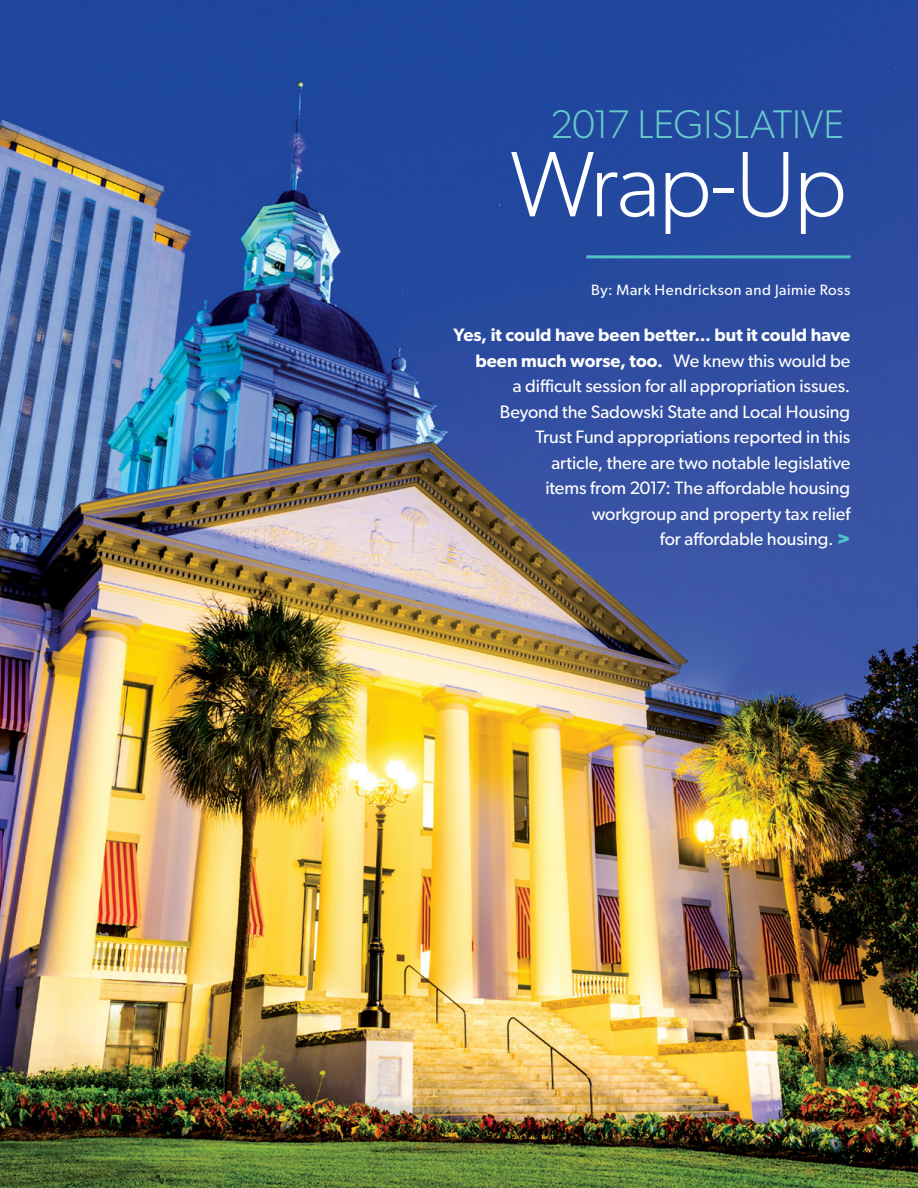
<style>
.page{position:relative;width:918px;height:1188px;background:#fff}
.page>*{position:absolute;margin:0;border:0;box-sizing:border-box;transform-origin:0 0}
.t1{font:300 93.15px "Gibson";letter-spacing:-.025em;color:#fff}
.t2{font:300 40.05px "Gibson";letter-spacing:-.005em;color:#67c8c9}
.t3{font:18px/25.5px "Gibson";letter-spacing:-.005em;color:#fff;text-align:right}
.t4{font:15px "Gibson";letter-spacing:.035em;color:#fff}
.s1{font-weight:600}
.s2{font-weight:700;color:#4dc3c4}
</style>
<div class="page">
<img style="left:0;top:0;width:918px;height:1188px">
<hr style="left:586px;top:255px;width:264px;height:3px;background:#4dc3c4">
<h2 class="t2" style="left:550px;top:100px;width:295px">2017 LEGISLATIVE</h2>
<h1 class="t1" style="left:510px;top:128px;width:338px">Wrap-Up</h1>
<p class="t4" style="left:591px;top:281px;width:260px">By: Mark Hendrickson and Jaimie Ross</p>
<p class="t3" style="left:454px;top:322px;width:398px"><span class="s1">Yes, it could have been better... but it could have been much worse, too.</span> We knew this would be<br>a difficult session for all appropriation issues.<br>Beyond the Sadowski State and Local Housing<br>Trust Fund appropriations reported in this<br>article, there are two notable legislative<br>items from 2017: The affordable housing<br>workgroup and property tax relief<br>for affordable housing. <span class="s2">&gt;</span></p>
</div>
